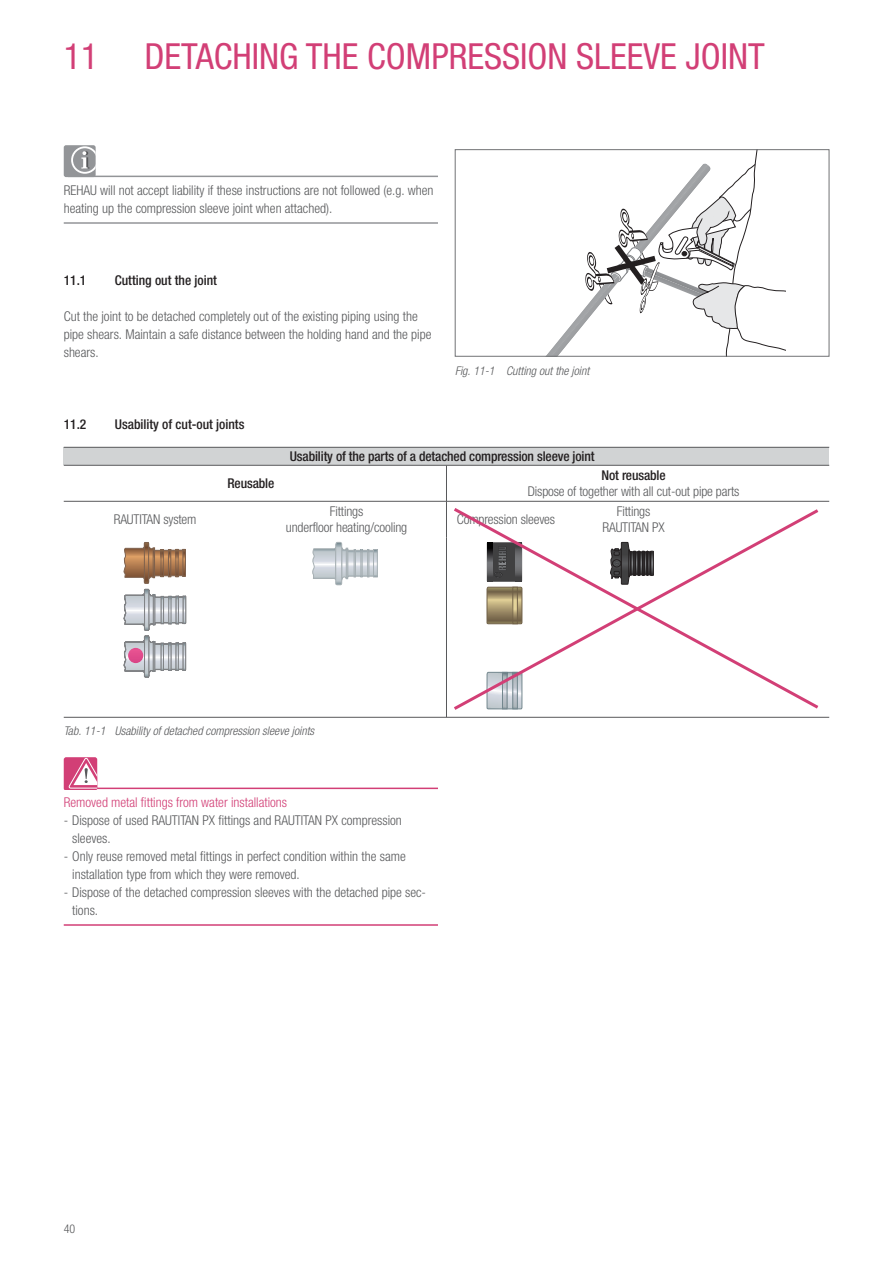
<style>
.page{position:relative;width:893px;height:1263px;background:#fff}
.page>*{position:absolute;margin:0;border:0;box-sizing:border-box;transform-origin:0 0}
.t1{font:condensed 36px "Helvetica Neue LTW1 G";color:#d23f76}
.t2{font:300 condensed 13.5px/18px "Helvetica Neue LTW1 G";color:#58595b}
.t3{font:500 condensed 13.5px "Helvetica Neue LTW1 G";letter-spacing:-.01em;color:#231f20}
.t4{font:300 condensed 13.5px "Helvetica Neue LTW1 G";color:#d23f76}
.t5{font:italic 300 condensed 12px "Helvetica Neue LTW1 G";color:#58595b}
.t6{font:300 condensed 12px "Helvetica Neue LTW1 G";color:#58595b}
.s1{font-weight:500;color:#231f20}
</style>
<div class="page">
<hr style="left:68px;top:176px;width:370px;height:1px;background:#939598">
<hr style="left:64px;top:222px;width:374px;height:2px;background:#939598">
<div style="left:64px;top:145px;width:32px;height:32px;background:#939598;border-radius:2px"></div>
<svg style="left:70px;top:145px;width:26px;height:30px"></svg>
<div style="left:64px;top:447px;width:765px;height:18px;background:#d1d3d4"></div>
<hr style="left:64px;top:447px;width:765px;height:1px;background:#58595b">
<hr style="left:64px;top:465px;width:765px;height:1px;background:#58595b">
<hr style="left:64px;top:501px;width:765px;height:1px;background:#58595b">
<hr style="left:64px;top:717px;width:765px;height:1px;background:#58595b">
<hr style="left:446px;top:465px;width:1px;height:36px;background:#58595b">
<hr style="left:446px;top:501px;width:1px;height:36px;background:#58595b">
<hr style="left:446px;top:537px;width:1px;height:180px;background:#58595b">
<hr style="left:68px;top:788px;width:370px;height:1px;background:#d23f76">
<hr style="left:64px;top:924px;width:374px;height:2px;background:#d23f76">
<svg style="left:64px;top:757px;width:33px;height:32px"></svg>
<svg style="left:548px;top:151px;width:237px;height:203px"></svg>
<div style="left:455px;top:149px;width:374px;height:207px;border:1px solid #717375"></div>
<svg style="left:124px;top:542px;width:62px;height:136px"></svg>
<div style="left:128px;top:648px;width:15px;height:15px;background:#e14c8c;border-radius:50%"></div>
<div style="left:373px;top:549px;width:4px;height:28px;border:1px solid #a6afb3"></div>
<svg style="left:313px;top:542px;width:62px;height:43px"></svg>
<svg style="left:454px;top:508px;width:365px;height:202px"></svg>
<p class="t1" style="left:64px;top:43px;width:36px">11</p>
<p class="t1" style="left:145px;top:43px;width:622px">DETACHING THE COMPRESSION SLEEVE JOINT</p>
<p class="t2" style="left:64px;top:183px;width:371px">REHAU will not accept liability if these instructions are not followed (e.g. when heating up the compression sleeve joint when attached).</p>
<p class="t3" style="left:64px;top:275px;width:24px">11.1</p>
<p class="t3" style="left:115px;top:275px;width:104px">Cutting out the joint</p>
<p class="t2" style="left:64px;top:309px;width:369px">Cut the joint to be detached completely out of the existing piping using the pipe shears. Maintain a safe distance between the holding hand and the pipe shears.</p>
<p class="t3" style="left:64px;top:419px;width:24px">11.2</p>
<p class="t3" style="left:115px;top:419px;width:131px">Usability of cut-out joints</p>
<p class="t5" style="left:455px;top:367px;width:136px">Fig. 11-1 Cutting out the joint</p>
<p class="t3" style="left:290px;top:452px;width:306px">Usability of the parts of a detached compression sleeve joint</p>
<p class="t3" style="left:227px;top:479px;width:48px">Reusable</p>
<p class="t2" style="left:528px;top:469px;width:213px;line-height:16.2px;text-align:center"><span class="s1">Not reusable<br></span>Dispose of together with all cut-out pipe parts</p>
<p class="t2" style="left:114px;top:512px;width:84px">RAUTITAN system</p>
<p class="t2" style="left:286px;top:505px;width:123px;line-height:16.2px;text-align:center">Fittings<br>underfloor heating/cooling</p>
<p class="t2" style="left:457px;top:512px;width:100px">Compression sleeves</p>
<p class="t2" style="left:602px;top:505px;width:64px;line-height:16.2px;text-align:center">Fittings<br>RAUTITAN PX</p>
<p class="t5" style="left:64px;top:727px;width:252px">Tab. 11-1 Usability of detached compression sleeve joints</p>
<p class="t4" style="left:64px;top:797px;width:225px">Removed metal fittings from water installations</p>
<p class="t2" style="left:72px;top:813px;width:331px;text-indent:-9px">- Dispose of used RAUTITAN PX fittings and RAUTITAN PX compression sleeves.</p>
<p class="t2" style="left:72px;top:849px;width:335px;text-indent:-9px">- Only reuse removed metal fittings in perfect condition within the same installation type from which they were removed.</p>
<p class="t2" style="left:72px;top:885px;width:355px;text-indent:-9px">- Dispose of the detached compression sleeves with the detached pipe sec&shy;tions.</p>
<p class="t6" style="left:64px;top:1225px;width:13px">40</p>
</div>
